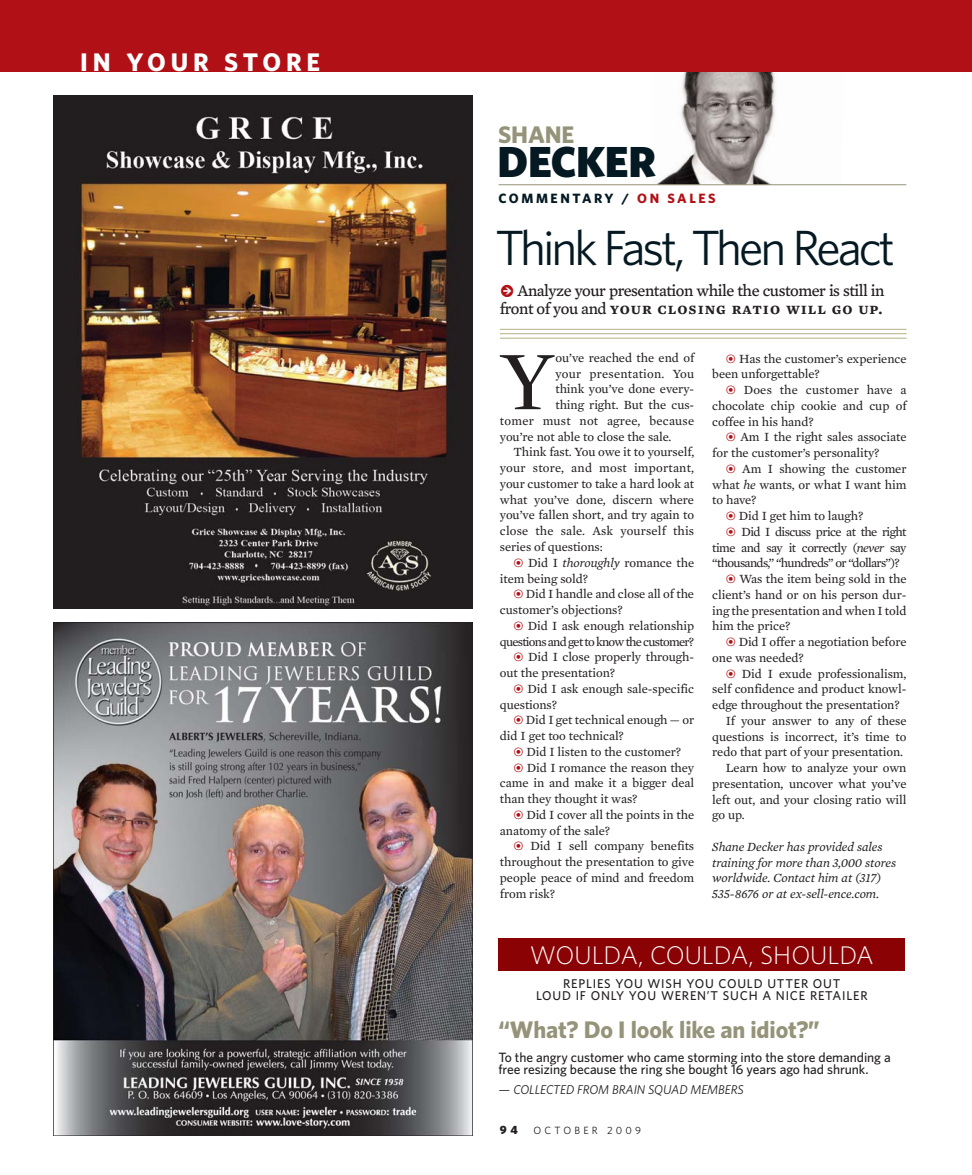
<style>
.page{position:relative;width:972px;height:1175px;background:#fff}
.page>*{position:absolute;margin:0;border:0;box-sizing:border-box;transform-origin:0 0}
.t1{font:84.75px "Mercury Display";color:#231f20}
.t2{font:49.5px "Whitney";letter-spacing:-.06em;color:#051922}
.t3{font:900 43.5px "Whitney";letter-spacing:-.005em;color:#051922}
.t4{font:300 25.5px "Whitney";color:#fff}
.t5{font:700 25.5px "Whitney";letter-spacing:.19em;color:#fff}
.t6{font:700 24px "Whitney";letter-spacing:-.005em;color:#959379}
.t7{font:16.5px "Mercury Text G4";letter-spacing:-.03em;color:#231f20}
.t8{font:16.5px "Mercury Text G4 Semibold SC";letter-spacing:.06em;color:#231f20}
.t9{font:500 13.5px/12px "Whitney";letter-spacing:-.005em;color:#231f20}
.t10{font:700 13.5px "Whitney";letter-spacing:.19em;color:#051922}
.t11{font:12.75px/15.8px "Mercury Text G2";letter-spacing:-.005em;color:#231f20}
.t12{font:italic 12.75px/15.8px "Mercury Text G2";letter-spacing:-.005em;color:#231f20}
.t13{font:12.75px "Mercury Text G2";letter-spacing:.015em;color:#231f20}
.t14{font:500 12.75px/12px "Whitney";letter-spacing:.06em;color:#231f20;text-align:center}
.t15{font:12.75px "Mercury Text G2";letter-spacing:-.045em;color:#231f20}
.t16{font:12.75px "Mercury Text G2";letter-spacing:-.05em;color:#231f20}
.t17{font:12.75px "Mercury Text G2";letter-spacing:-.06em;color:#231f20}
.t18{font:italic 12.75px "Whitney";letter-spacing:-.005em;color:#231f20}
.t19{font:900 12px "Whitney";color:#231f20}
.t20{font:10.5px "Whitney";letter-spacing:.31em;color:#231f20}
.s1{color:#b01016}
.s2{font-family:"Mercury Numeric G2";color:#b01016}
.s3{font-family:"Mercury Text G4"}
.s4{font-family:"Mercury Numeric G2";font-size:13.5px;color:#b01016}
.s5{font-style:italic}
</style>
<div class="page">
<hr style="left:500px;top:329px;width:407px;height:1px;background:#b5b084">
<hr style="left:500px;top:338px;width:407px;height:1px;background:#b5b084">
<hr style="left:500px;top:333px;width:407px;height:1px;background:#b5b084">
<img style="left:652px;top:71px;width:193px;height:113px">
<hr style="left:499px;top:184px;width:407px;height:1px;background:#959379">
<div style="left:0;top:0;width:972px;height:71px;background:#b01016"></div>
<div style="left:498px;top:938px;width:407px;height:33px;background:#8b0204"></div>
<img style="left:53px;top:96px;width:419px;height:513px">
<img style="left:53px;top:622px;width:419px;height:513px">
<h3 class="t5" style="left:80px;top:53px;width:241px">IN YOUR STORE</h3>
<h3 class="t6" style="left:498px;top:126px;width:78px">SHANE</h3>
<h3 class="t3" style="left:498px;top:146px;width:160px">DECKER</h3>
<p class="t10" style="left:499px;top:193px;width:219px">COMMENTARY / <span class="s1">ON SALES</span></p>
<h2 class="t2" style="left:495px;top:229px;width:401px">Think Fast, Then React</h2>
<p class="t7" style="left:500px;top:284px;width:386px"><span class="s2">k</span> Analyze your presentation while the customer is still in</p>
<p class="t8" style="left:500px;top:299px;width:384px"><span class="s3">front of you and</span> your closing ratio will go up.</p>
<h1 class="t1" style="left:500px;top:346px;width:55px">Y</h1>
<p class="t11" style="left:555px;top:350px;width:140px">ou’ve reached the end of</p>
<p class="t13" style="left:555px;top:368px;width:140px">your presentation. You</p>
<p class="t11" style="left:555px;top:382px;width:140px">think you’ve done every-</p>
<p class="t11" style="left:555px;top:398px;width:140px">thing right. But the cus-</p>
<p class="t13" style="left:500px;top:415px;width:196px">tomer must not agree, because</p>
<p class="t11" style="left:500px;top:429px;width:173px">you’re not able to close the sale.</p>
<p class="t11" style="left:513px;top:445px;width:182px">Think fast. You owe it to yourself,</p>
<p class="t13" style="left:500px;top:463px;width:196px">your store, and most important,</p>
<p class="t11" style="left:500px;top:476px;width:196px">your customer to take a hard look at</p>
<p class="t11" style="left:500px;top:492px;width:196px">what you’ve done, discern where</p>
<p class="t11" style="left:500px;top:508px;width:196px">you’ve fallen short, and try again to</p>
<p class="t13" style="left:500px;top:526px;width:196px">close the sale. Ask yourself this</p>
<p class="t11" style="left:500px;top:539px;width:104px">series of questions:</p>
<p class="t11" style="left:513px;top:555px;width:182px"><span class="s4">z</span> Did I <span class="s5">thoroughly</span> romance the</p>
<p class="t11" style="left:500px;top:571px;width:90px">item being sold?</p>
<p class="t11" style="left:513px;top:587px;width:182px"><span class="s4">z</span> Did I handle and close all of the</p>
<p class="t11" style="left:500px;top:602px;width:124px">customer’s objections?</p>
<p class="t11" style="left:513px;top:618px;width:182px"><span class="s4">z</span> Did I ask enough relationship</p>
<p class="t17" style="left:500px;top:636px;width:196px">questions and get to know the customer?</p>
<p class="t11" style="left:513px;top:650px;width:182px"><span class="s4">z</span> Did I close properly through-</p>
<p class="t11" style="left:500px;top:665px;width:117px">out the presentation?</p>
<p class="t11" style="left:513px;top:681px;width:182px"><span class="s4">z</span> Did I ask enough sale-specific</p>
<p class="t11" style="left:500px;top:697px;width:59px">questions?</p>
<p class="t11" style="left:513px;top:713px;width:182px"><span class="s4">z</span> Did I get technical enough — or</p>
<p class="t11" style="left:500px;top:728px;width:125px">did I get too technical?</p>
<p class="t11" style="left:513px;top:744px;width:169px"><span class="s4">z</span> Did I listen to the customer?</p>
<p class="t11" style="left:513px;top:760px;width:182px"><span class="s4">z</span> Did I romance the reason they</p>
<p class="t11" style="left:500px;top:776px;width:196px">came in and make it a bigger deal</p>
<p class="t11" style="left:500px;top:791px;width:139px">than they thought it was?</p>
<p class="t11" style="left:513px;top:807px;width:182px"><span class="s4">z</span> Did I cover all the points in the</p>
<p class="t11" style="left:500px;top:823px;width:112px">anatomy of the sale?</p>
<p class="t11" style="left:513px;top:839px;width:182px"><span class="s4">z</span> Did I sell company benefits</p>
<p class="t11" style="left:500px;top:854px;width:196px">throughout the presentation to give</p>
<p class="t11" style="left:500px;top:870px;width:196px">people peace of mind and freedom</p>
<p class="t11" style="left:500px;top:886px;width:57px">from risk?</p>
<p class="t11" style="left:712px;top:351px;width:196px;text-indent:14px"><span class="s4">z</span> Has the customer’s experience been unforgettable?</p>
<p class="t11" style="left:712px;top:383px;width:196px;text-align:justify;text-indent:13px"><span class="s4">z</span> Does the customer have a chocolate chip cookie and cup of coffee in his hand?</p>
<p class="t11" style="left:712px;top:430px;width:196px;text-indent:14px"><span class="s4">z</span> Am I the right sales associate for the customer’s personality?</p>
<p class="t11" style="left:726px;top:461px;width:182px"><span class="s4">z</span> Am I showing the customer</p>
<p class="t11" style="left:712px;top:477px;width:196px">what <span class="s5">he</span> wants, or what I want him</p>
<p class="t11" style="left:712px;top:493px;width:46px">to have?</p>
<p class="t11" style="left:726px;top:509px;width:139px"><span class="s4">z</span> Did I get him to laugh?</p>
<p class="t15" style="left:726px;top:526px;width:182px"><span class="s4">z</span> Did I discuss price at the right</p>
<p class="t15" style="left:712px;top:542px;width:196px">time and say it correctly (<span class="s5">never</span> say</p>
<p class="t16" style="left:712px;top:558px;width:189px">“thousands,” “hundreds” or “dollars”)?</p>
<p class="t11" style="left:726px;top:572px;width:182px"><span class="s4">z</span> Was the item being sold in the</p>
<p class="t11" style="left:712px;top:587px;width:196px">client’s hand or on his person dur-</p>
<p class="t11" style="left:712px;top:603px;width:196px">ing the presentation and when I told</p>
<p class="t11" style="left:712px;top:619px;width:80px">him the price?</p>
<p class="t11" style="left:726px;top:635px;width:182px"><span class="s4">z</span> Did I offer a negotiation before</p>
<p class="t11" style="left:712px;top:650px;width:93px">one was needed?</p>
<p class="t11" style="left:726px;top:666px;width:182px"><span class="s4">z</span> Did I exude professionalism,</p>
<p class="t11" style="left:712px;top:682px;width:196px">self confidence and product knowl-</p>
<p class="t11" style="left:712px;top:698px;width:189px">edge throughout the presentation?</p>
<p class="t11" style="left:726px;top:713px;width:182px">If your answer to any of these</p>
<p class="t11" style="left:712px;top:729px;width:196px">questions is incorrect, it’s time to</p>
<p class="t11" style="left:712px;top:745px;width:192px">redo that part of your presentation.</p>
<p class="t11" style="left:726px;top:761px;width:182px">Learn how to analyze your own</p>
<p class="t11" style="left:712px;top:776px;width:196px">presentation, uncover what you’ve</p>
<p class="t11" style="left:712px;top:792px;width:196px">left out, and your closing ratio will</p>
<p class="t11" style="left:712px;top:808px;width:34px">go up.</p>
<p class="t12" style="left:712px;top:839px;width:185px">Shane Decker has provided sales training for more than 3,000 stores worldwide. Contact him at (317)<br>535-8676 or at ex-sell-ence.com.</p>
<h3 class="t4" style="left:530px;top:945px;width:346px">WOULDA, COULDA, SHOULDA</h3>
<p class="t14" style="left:536px;top:978px;width:333px">REPLIES YOU WISH YOU COULD UTTER OUT<br>LOUD IF ONLY YOU WEREN’T SUCH A NICE RETAILER</p>
<h3 class="t6" style="left:498px;top:1020px;width:323px">“What? Do I look like an idiot?”</h3>
<p class="t9" style="left:498px;top:1052px;width:394px">To the angry customer who came storming into the store demanding a free resizing because the ring she bought 16 years ago had shrunk.</p>
<p class="t18" style="left:498px;top:1084px;width:247px">— COLLECTED FROM BRAIN SQUAD MEMBERS</p>
<p class="t19" style="left:500px;top:1125px;width:20px">9 4</p>
<p class="t20" style="left:534px;top:1126px;width:109px">OCTOBER 2009</p>
</div>
